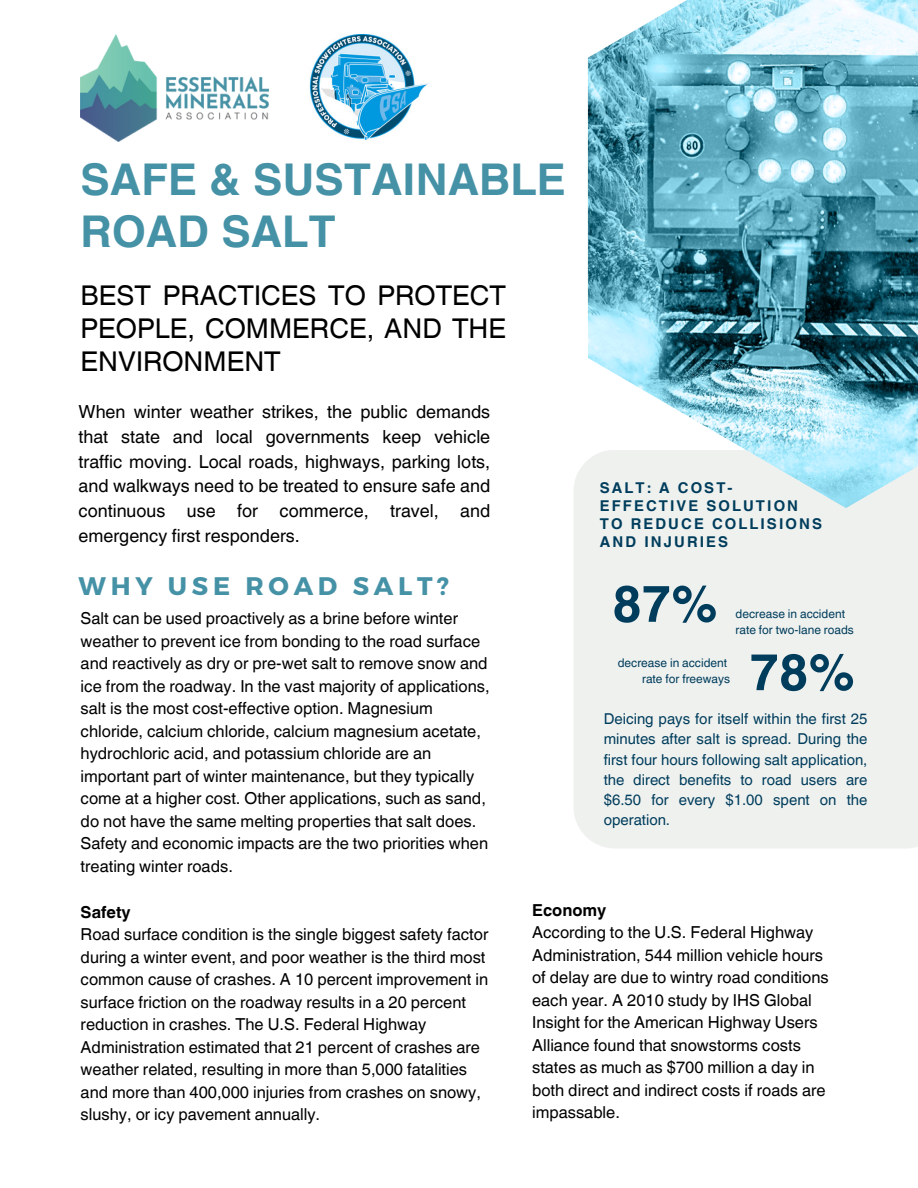
<style>
.page{position:relative;width:918px;height:1188px;background:#fff}
.page>*{position:absolute;margin:0;border:0;box-sizing:border-box;transform-origin:0 0}
.t1{font:700 51px "Helvetica World";color:#003d5c}
.t2{font:700 43.8px/51.8px "Helvetica World";letter-spacing:.005em;color:#4591a6}
.t3{font:27.3px/32.7px "Helvetica World";color:#000;text-align:justify}
.t4{font:700 25.35px "Montserrat";letter-spacing:.185em;color:#4591a6}
.t5{font:18px/24.8px "Helvetica World";color:#000;text-align:justify}
.t6{font:16.5px/22.5px "Helvetica World";color:#000}
.t7{font:15px/20.2px "Helvetica World";color:#003d5c;text-align:justify}
.t8{font:700 14.85px/18px "Helvetica World";letter-spacing:.14em;color:#003d5c}
.t9{font:12px/16px "Helvetica World";color:#003d5c}
.s1{font-weight:700}
</style>
<div class="page">
<div style="left:574px;top:460px;width:344px;height:388px;background:#eff1ef"></div>
<img style="left:588px;top:0;width:330px;height:508px">
<img style="left:81px;top:35px;width:188px;height:107px">
<img style="left:309px;top:35px;width:120px;height:105px">
<p class="t2" style="left:81px;top:150px;width:487px">SAFE &amp; SUSTAINABLE<br>ROAD SALT</p>
<p class="t3" style="left:81px;top:279px;width:427px">BEST PRACTICES TO PROTECT PEOPLE, COMMERCE, AND THE ENVIRONMENT</p>
<p class="t5" style="left:79px;top:400px;width:413px">When winter weather strikes, the public demands that state and local governments keep vehicle traffic moving. Local roads, highways, parking lots, and walkways need to be treated to ensure safe and continuous use for commerce, travel, and emergency first responders.</p>
<p class="t8" style="left:600px;top:477px;width:224px">SALT: A COST-<br>EFFECTIVE SOLUTION<br>TO REDUCE COLLISIONS<br>AND INJURIES</p>
<p class="t4" style="left:79px;top:569px;width:372px">WHY USE ROAD SALT?</p>
<h1 class="t6" style="left:81px;top:607px;width:410px">Salt can be used proactively as a brine before winter weather to prevent ice from bonding to the road surface and reactively as dry or pre-wet salt to remove snow and ice from the roadway. In the vast majority of applications, salt is the most cost-effective option. Magnesium chloride, calcium chloride, calcium magnesium acetate, hydrochloric acid, and potassium chloride are an important part of winter maintenance, but they typically come at a higher cost. Other applications, such as sand, do not have the same melting properties that salt does.<br>Safety and economic impacts are the two priorities when treating winter roads.</h1>
<p class="t6" style="left:81px;top:901px;width:409px"><span class="s1">Safety<br></span>Road surface condition is the single biggest safety factor during a winter event, and poor weather is the third most common cause of crashes. A 10 percent improvement in surface friction on the roadway results in a 20 percent reduction in crashes. The U.S. Federal Highway Administration estimated that 21 percent of crashes are weather related, resulting in more than 5,000 fatalities and more than 400,000 injuries from crashes on snowy, slushy, or icy pavement annually.</p>
<h5 class="t1" style="left:612px;top:562px;width:107px">87%</h5>
<h5 class="t9" style="left:736px;top:606px;width:120px">decrease in accident rate for two-lane roads</h5>
<h5 class="t9" style="left:618px;top:655px;width:111px">decrease in accident</h5>
<h5 class="t9" style="left:642px;top:671px;width:89px">rate for freeways</h5>
<h3 class="t1" style="left:750px;top:630px;width:107px">78%</h3>
<h2 class="t7" style="left:604px;top:709px;width:265px">Deicing pays for itself within the first 25 minutes after salt is spread. During the first four hours following salt application, the direct benefits to road users are $6.50 for every $1.00 spent on the operation.</h2>
<h4 class="t6" style="left:532px;top:899px;width:298px"><span class="s1">Economy<br></span>According to the U.S. Federal Highway Administration, 544 million vehicle hours of delay are due to wintry road conditions each year. A 2010 study by IHS Global Insight for the American Highway Users Alliance found that snowstorms costs states as much as $700 million a day in both direct and indirect costs if roads are impassable.</h4>
</div>
